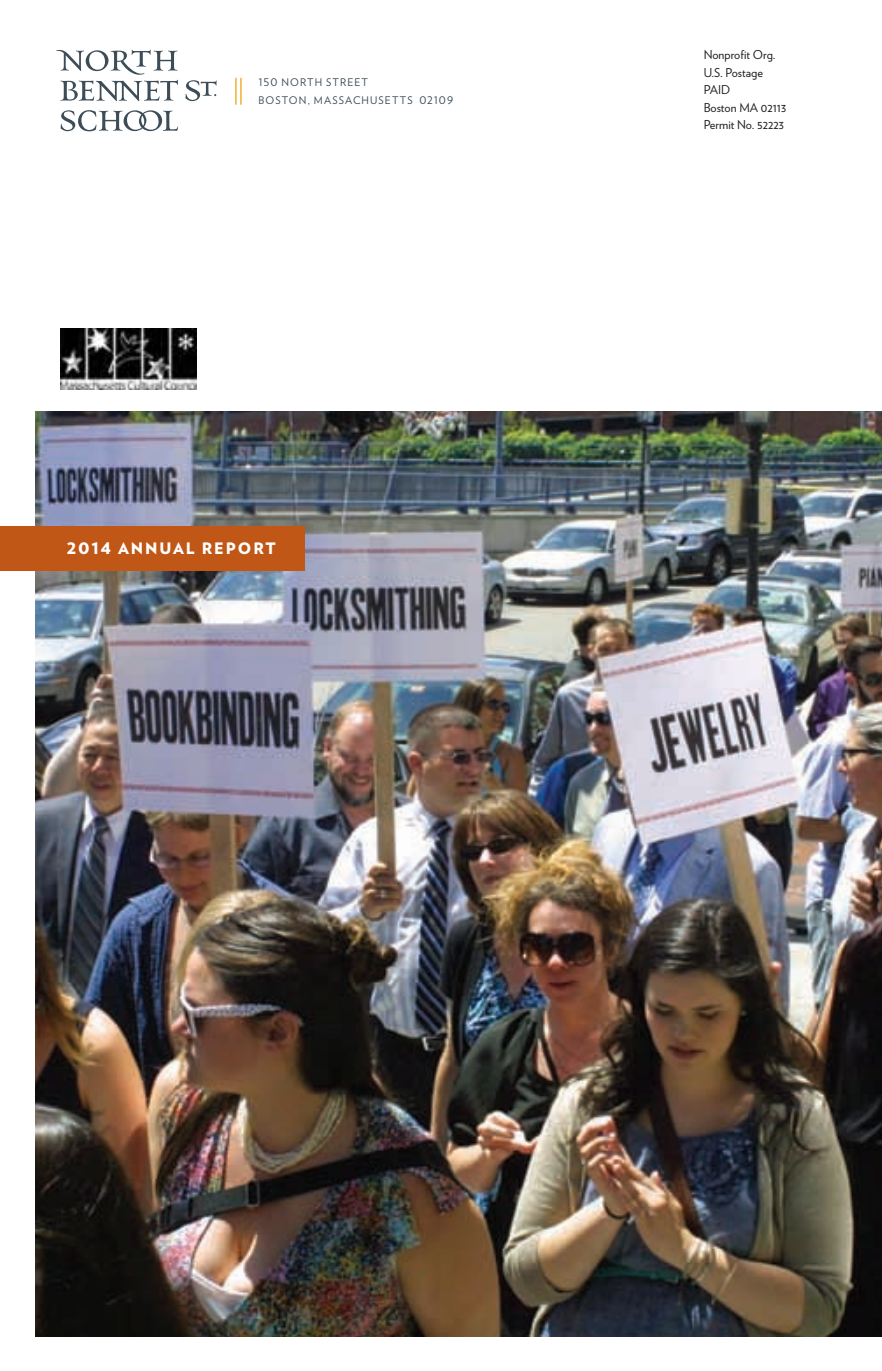
<style>
.page{position:relative;width:882px;height:1371px;background:#fff}
.page>*{position:absolute;margin:0;border:0;box-sizing:border-box;transform-origin:0 0}
.proflie_name{font:900 15.75px "Verlag";letter-spacing:.12em;color:#fff}
.Body_serif__sidebar{font:12.25px "Verlag";color:#231f20}
.Address__back{font:10.5px/17.5px "Verlag";letter-spacing:.1em;color:#3d4d58}
</style>
<div class="page">
<img style="left:36px;top:411px;width:846px;height:925px">
<svg style="left:185px;top:80px;width:32px;height:21px"></svg>
<svg style="left:56px;top:50px;width:122px;height:51px"></svg>
<svg style="left:61px;top:110px;width:117px;height:21px"></svg>
<hr style="left:240px;top:78px;width:2px;height:27px;background:#efa516">
<hr style="left:235px;top:78px;width:2px;height:27px;background:#efa516">
<img style="left:60px;top:328px;width:137px;height:61px">
<div style="left:0;top:526px;width:304px;height:44px;background:#c15716"></div>
<p class="Address__back" style="left:259px;top:73px;width:196px">150 NORTH STREET<br>BOSTON, MASSACHUSETTS 02109</p>
<p class="proflie_name" style="left:67px;top:535px;width:211px">2014 ANNUAL REPORT</p>
<p class="Body_serif__sidebar" style="left:704px;top:46px;width:74px">Nonprofit Org.</p>
<p class="Body_serif__sidebar" style="left:704px;top:63px;width:61px">U.S. Postage</p>
<p class="Body_serif__sidebar" style="left:704px;top:81px;width:28px">PAID</p>
<p class="Body_serif__sidebar" style="left:704px;top:98px;width:84px">Boston MA 02113</p>
<p class="Body_serif__sidebar" style="left:704px;top:116px;width:82px">Permit No. 52223</p>
</div>
